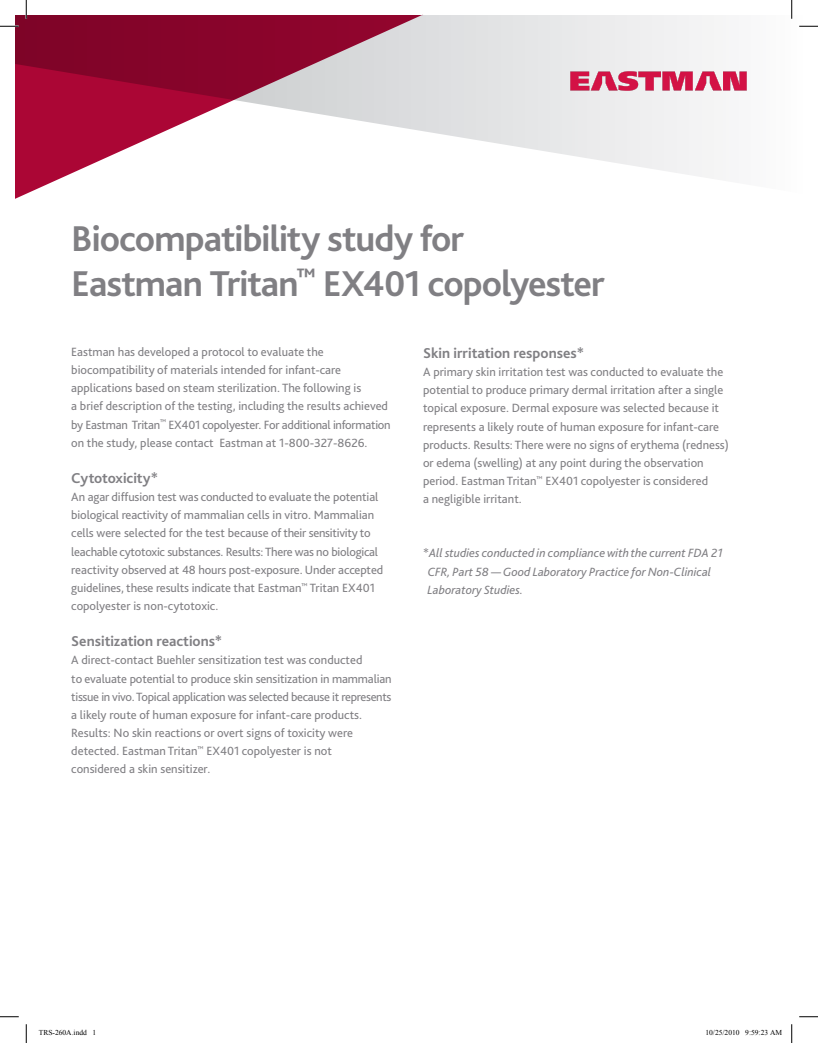
<style>
.page{position:relative;width:818px;height:1043px;background:#fff}
.page>*{position:absolute;margin:0;border:0;box-sizing:border-box;transform-origin:0 0}
.t1{font:700 37.5px/45px "Bliss Pro";letter-spacing:-.025em;color:#807f83}
.SubHeads{font:700 15px "Bliss Pro";color:#807f83}
.t2{font:12.5px/18.1px "Bliss Pro";color:#807f83}
.t3{font:italic 12.5px/18.1px "Bliss Pro";color:#807f83}
.t4{font:7.5px "Times New Roman";color:#000}
.s1{font-style:normal}
</style>
<div class="page">
<svg style="left:15px;top:15px;width:778px;height:179px"></svg>
<svg style="left:570px;top:71px;width:176px;height:20px;background:#d85e7e"></svg>
<svg style="left:0;top:25px;width:19px;height:2px"></svg>
<svg style="left:799px;top:25px;width:19px;height:2px"></svg>
<svg style="left:0;top:1016px;width:19px;height:1px"></svg>
<svg style="left:799px;top:1016px;width:19px;height:1px"></svg>
<svg style="left:25px;top:0;width:2px;height:19px"></svg>
<svg style="left:25px;top:1024px;width:2px;height:18px"></svg>
<svg style="left:790px;top:0;width:2px;height:19px"></svg>
<svg style="left:791px;top:1024px;width:1px;height:18px"></svg>
<p class="t1" style="left:71px;top:215px;width:535px">Biocompatibility study for<br>Eastman Tritan<sup>™</sup> EX401 copolyester</p>
<p class="t2" style="left:71px;top:342px;width:321px">Eastman has developed a protocol to evaluate the biocompatibility of materials intended for infant-care applications based on steam sterilization. The following is<br>a brief description of the testing, including the results achieved by Eastman Tritan<sup>™</sup> EX401 copolyester. For additional information on the study, please contact Eastman at 1-800-327-8626.</p>
<p class="SubHeads" style="left:71px;top:469px;width:88px">Cytotoxicity*</p>
<p class="t2" style="left:71px;top:487px;width:313px">An agar diffusion test was conducted to evaluate the potential biological reactivity of mammalian cells in vitro. Mammalian cells were selected for the test because of their sensitivity to leachable cytotoxic substances. Results: There was no biological reactivity observed at 48 hours post-exposure. Under accepted guidelines, these results indicate that Eastman<sup>™</sup> Tritan EX401 copolyester is non-cytotoxic.</p>
<p class="SubHeads" style="left:71px;top:632px;width:152px">Sensitization reactions*</p>
<p class="t2" style="left:71px;top:651px;width:322px">A direct-contact Buehler sensitization test was conducted<br>to evaluate potential to produce skin sensitization in mammalian tissue in vivo. Topical application was selected because it represents a likely route of human exposure for infant-care products.<br>Results: No skin reactions or overt signs of toxicity were detected. Eastman Tritan<sup>™</sup> EX401 copolyester is not<br>considered a skin sensitizer.</p>
<p class="SubHeads" style="left:423px;top:344px;width:162px">Skin irritation responses*</p>
<p class="t2" style="left:423px;top:362px;width:307px">A primary skin irritation test was conducted to evaluate the potential to produce primary dermal irritation after a single topical exposure. Dermal exposure was selected because it represents a likely route of human exposure for infant-care products. Results: There were no signs of erythema (redness) or edema (swelling) at any point during the observation period. Eastman Tritan<sup>™</sup> EX401 copolyester is considered<br>a negligible irritant.</p>
<p class="t3" style="left:423px;top:544px;width:301px"><span class="s1">*</span>All studies conducted in compliance with the current FDA 21</p>
<p class="t3" style="left:427px;top:562px;width:285px">CFR, Part 58 — Good Laboratory Practice for Non-Clinical<br>Laboratory Studies.</p>
<p class="t4" style="left:39px;top:1027px;width:59px">TRS-260A.indd 1</p>
<p class="t4" style="left:705px;top:1027px;width:78px">10/25/2010 9:59:23 AM</p>
</div>
